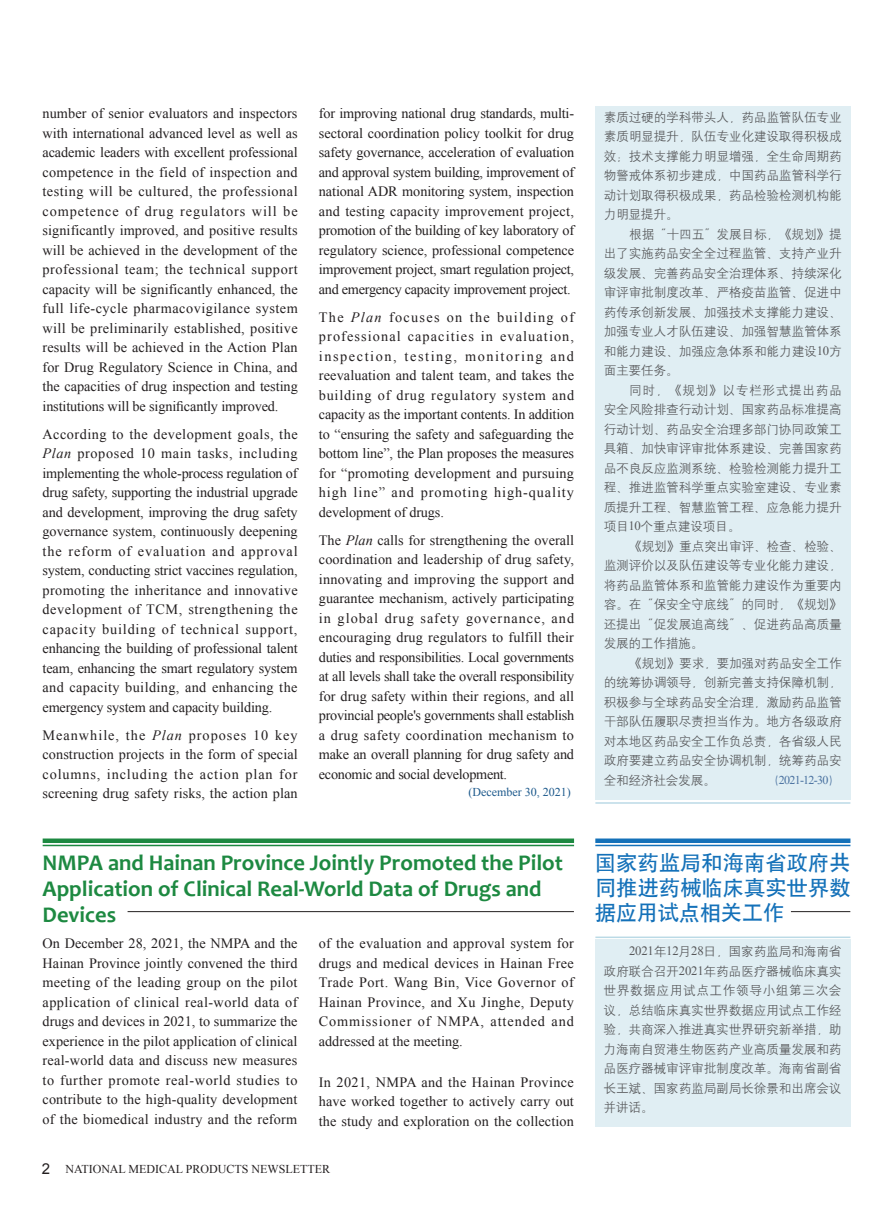
<style>
.page{position:relative;width:893px;height:1212px;background:#fff}
.page>*{position:absolute;margin:0;border:0;box-sizing:border-box;transform-origin:0 0}
.英文标题{font:700 22.5px/26.2px "Candara";color:#1d8941}
.中文标题{font:21px/25.2px "H Yb 1 gj";letter-spacing:.015em;color:#1471b9;text-align:justify}
.t1{font:15px "Arial";color:#231f20}
.英文{font:14.25px/19.5px "Times New Roman";color:#231f20;text-align:justify}
.业界交流中文{font:12.75px/19.5px "H Yg 2 gj";letter-spacing:-.02em;color:#57585a;text-align:justify}
.中文{font:12.75px/19.5px "H Yg 2 gj";letter-spacing:-.02em;color:#57585a;text-align:justify}
.t2{font:12px "Times New Roman";color:#231f20}
.英文-2{font:12px "Times New Roman";color:#1b588b}
.业界交流中文-2{font:12px "Times New Roman";letter-spacing:-.06em;color:#48709f}
.s1{font-style:italic}
.s2{font-family:"Times New Roman"}
.s3{font-family:"H Yg 2 gj"}
</style>
<div class="page">
<div style="left:595px;top:106px;width:255px;height:693px;background:#e0eef3"></div>
<div style="left:595px;top:940px;width:255px;height:187px;background:#e0eef3"></div>
<hr style="left:595px;top:936px;width:255px;height:2px;background:#bbdae6">
<hr style="left:595px;top:802px;width:255px;height:2px;background:#bbdae6">
<hr style="left:595px;top:845px;width:255px;height:1px;background:#1471b9">
<div style="left:595px;top:838px;width:255px;height:5px;background:#1471b9"></div>
<hr style="left:43px;top:845px;width:531px;height:1px;background:#1d8941">
<div style="left:43px;top:838px;width:531px;height:5px;background:#1d8941"></div>
<hr style="left:128px;top:911px;width:446px;height:1px;background:#231f20">
<hr style="left:791px;top:911px;width:59px;height:1px;background:#231f20">
<p class="英文" style="left:43px;top:103px;width:257px">number of senior evaluators and inspectors with international advanced level as well as academic leaders with excellent professional competence in the field of inspection and testing will be cultured, the professional competence of drug regulators will be significantly improved, and positive results will be achieved in the development of the professional team; the technical support capacity will be significantly enhanced, the full life-cycle pharmacovigilance system will be preliminarily established, positive results will be achieved in the Action Plan for Drug Regulatory Science in China, and the capacities of drug inspection and testing institutions will be significantly improved.</p>
<p class="英文" style="left:43px;top:424px;width:257px">According to the development goals, the <span class="s1">Plan</span> proposed 10 main tasks, including implementing the whole-process regulation of drug safety, supporting the industrial upgrade and development, improving the drug safety governance system, continuously deepening the reform of evaluation and approval system, conducting strict vaccines regulation, promoting the inheritance and innovative development of TCM, strengthening the capacity building of technical support, enhancing the building of professional talent team, enhancing the smart regulatory system and capacity building, and enhancing the emergency system and capacity building.</p>
<p class="英文" style="left:43px;top:725px;width:257px">Meanwhile, the <span class="s1">Plan</span> proposes 10 key construction projects in the form of special columns, including the action plan for screening drug safety risks, the action plan</p>
<p class="英文" style="left:319px;top:103px;width:257px">for improving national drug standards, multi&shy;sectoral coordination policy toolkit for drug safety governance, acceleration of evaluation and approval system building, improvement of national ADR monitoring system, inspection and testing capacity improvement project, promotion of the building of key laboratory of regulatory science, professional competence improvement project, smart regulation project, and emergency capacity improvement project.</p>
<p class="英文" style="left:319px;top:307px;width:257px">The <span class="s1">Plan</span> focuses on the building of professional capacities in evaluation, inspection, testing, monitoring and reevaluation and talent team, and takes the building of drug regulatory system and capacity as the important contents. In addition to “ensuring the safety and safeguarding the bottom line”, the Plan proposes the measures for “promoting development and pursuing high line” and promoting high-quality development of drugs.</p>
<p class="英文" style="left:319px;top:530px;width:257px">The <span class="s1">Plan</span> calls for strengthening the overall coordination and leadership of drug safety, innovating and improving the support and guarantee mechanism, actively participating in global drug safety governance, and encouraging drug regulators to fulfill their duties and responsibilities. Local governments at all levels shall take the overall responsibility for drug safety within their regions, and all provincial people's governments shall establish a drug safety coordination mechanism to make an overall planning for drug safety and economic and social development.</p>
<p class="英文-2" style="left:469px;top:784px;width:104px">(December 30, 2021)</p>
<p class="业界交流中文" style="left:604px;top:107px;width:240px">素质过硬的学科带头人，药品监管队伍专业素质明显提升，队伍专业化建设取得积极成效；技术支撑能力明显增强，全生命周期药物警戒体系初步建成，中国药品监管科学行动计划取得积极成果，药品检验检测机构能力明显提升。</p>
<p class="业界交流中文" style="left:604px;top:224px;width:240px;text-indent:26px">根据“十四五”发展目标，《规划》提出了实施药品安全全过程监管、支持产业升级发展、完善药品安全治理体系、持续深化审评审批制度改革、严格疫苗监管、促进中药传承创新发展、加强技术支撑能力建设、加强专业人才队伍建设、加强智慧监管体系和能力建设、加强应急体系和能力建设<span class="s2">10</span>方面主要任务。</p>
<p class="业界交流中文" style="left:604px;top:380px;width:240px;text-indent:26px">同时，《规划》以专栏形式提出药品安全风险排查行动计划、国家药品标准提高行动计划、药品安全治理多部门协同政策工具箱、加快审评审批体系建设、完善国家药品不良反应监测系统、检验检测能力提升工程、推进监管科学重点实验室建设、专业素质提升工程、智慧监管工程、应急能力提升项目<span class="s2">10</span>个重点建设项目。</p>
<p class="业界交流中文" style="left:604px;top:536px;width:240px;text-indent:26px">《规划》重点突出审评、检查、检验、监测评价以及队伍建设等专业化能力建设，将药品监管体系和监管能力建设作为重要内容。在“保安全守底线”的同时，《规划》还提出“促发展追高线”、促进药品高质量发展的工作措施。</p>
<p class="业界交流中文" style="left:604px;top:653px;width:240px;text-indent:26px">《规划》要求，要加强对药品安全工作的统筹协调领导，创新完善支持保障机制，积极参与全球药品安全治理，激励药品监管干部队伍履职尽责担当作为。地方各级政府对本地区药品安全工作负总责，各省级人民政府要建立药品安全协调机制，统筹药品安全和经济社会发展。</p>
<p class="业界交流中文-2" style="left:768px;top:771px;width:74px"><span class="s3">（</span>2021-12-30<span class="s3">）</span></p>
<p class="英文标题" style="left:43px;top:849px;width:522px">NMPA and Hainan Province Jointly Promoted the Pilot<br>Application of Clinical Real-World Data of Drugs and<br>Devices</p>
<p class="英文" style="left:43px;top:933px;width:257px">On December 28, 2021, the NMPA and the Hainan Province jointly convened the third meeting of the leading group on the pilot application of clinical real-world data of drugs and devices in 2021, to summarize the experience in the pilot application of clinical real-world data and discuss new measures to further promote real-world studies to contribute to the high-quality development of the biomedical industry and the reform</p>
<p class="英文" style="left:319px;top:933px;width:257px">of the evaluation and approval system for drugs and medical devices in Hainan Free Trade Port. Wang Bin, Vice Governor of Hainan Province, and Xu Jinghe, Deputy Commissioner of NMPA, attended and addressed at the meeting.</p>
<p class="英文" style="left:319px;top:1072px;width:257px">In 2021, NMPA and the Hainan Province have worked together to actively carry out the study and exploration on the collection</p>
<p class="t1" style="left:42px;top:1159px;width:10px">2</p>
<p class="t2" style="left:65px;top:1161px;width:266px">NATIONAL MEDICAL PRODUCTS NEWSLETTER</p>
<p class="中文标题" style="left:595px;top:850px;width:257px">国家药监局和海南省政府共同推进药械临床真实世界数据应用试点相关工作</p>
<p class="中文" style="left:603px;top:941px;width:240px;text-indent:26px"><span class="s2">2021</span>年<span class="s2">12</span>月<span class="s2">28</span>日，国家药监局和海南省政府联合召开<span class="s2">2021</span>年药品医疗器械临床真实世界数据应用试点工作领导小组第三次会议，总结临床真实世界数据应用试点工作经验，共商深入推进真实世界研究新举措，助力海南自贸港生物医药产业高质量发展和药品医疗器械审评审批制度改革。海南省副省长王斌、国家药监局副局长徐景和出席会议并讲话。</p>
</div>
